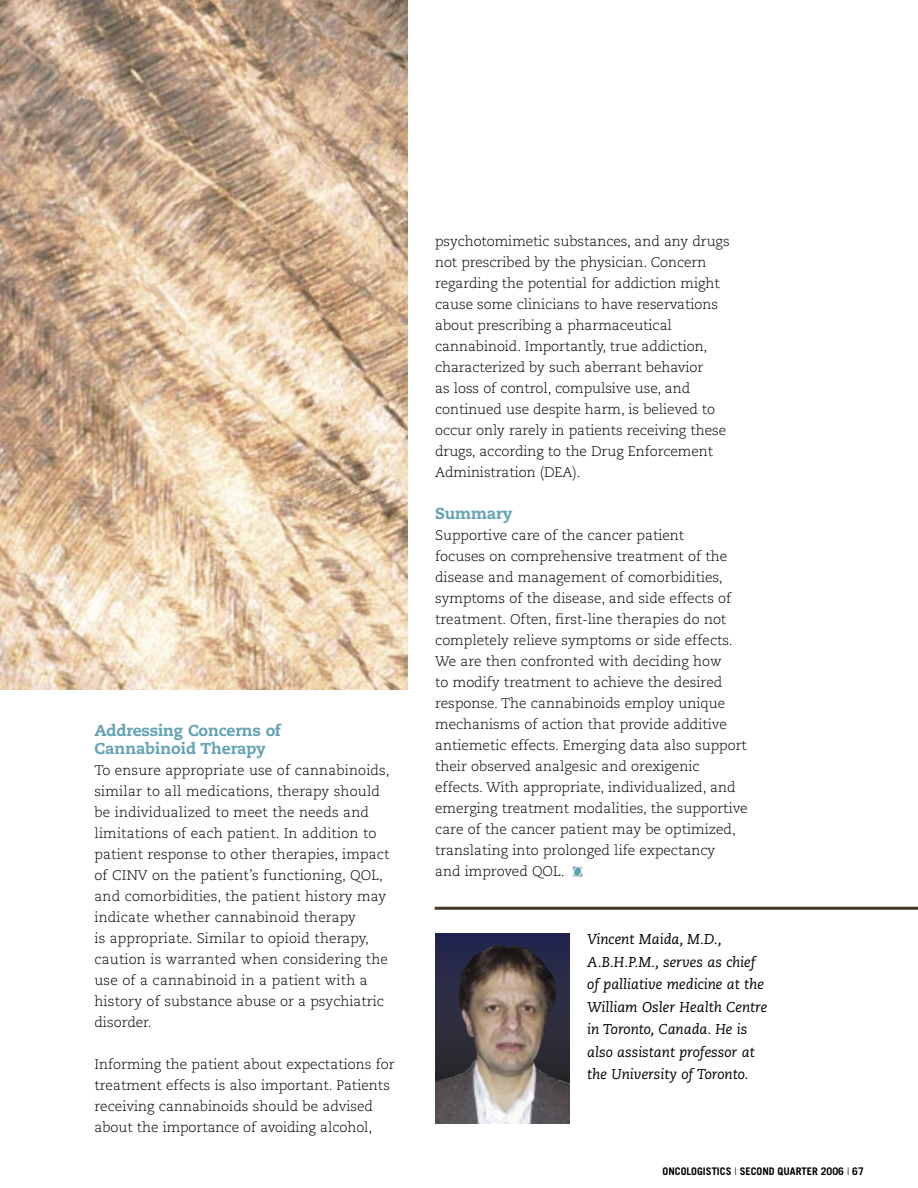
<style>
.page{position:relative;width:918px;height:1188px;background:#fff}
.page>*{position:absolute;margin:0;border:0;box-sizing:border-box;transform-origin:0 0}
.subhead{font:800 15.75px "Caecilia";letter-spacing:-.01em;color:#63a2b4}
.t1{font:italic 14.25px/22.5px "Caecilia";color:#000}
.t2{font:300 13.8px/21px "Caecilia";color:#000}
.t3{font:700 10.5px "Trade Gothic";color:#000}
.s1{font-weight:300}
</style>
<div class="page">
<hr style="left:435px;top:907px;width:483px;height:3px;background:#463824">
<img style="left:0;top:0;width:407px;height:690px">
<svg style="left:573px;top:867px;width:9px;height:10px"></svg>
<div style="left:436px;top:933px;width:134px;height:190px;background:#20244d"></div>
<img style="left:436px;top:945px;width:134px;height:178px">
<p class="subhead" style="left:94px;top:721px;width:188px">Addressing Concerns of</p>
<p class="subhead" style="left:94px;top:738px;width:173px">Cannabinoid Therapy</p>
<p class="t2" style="left:94px;top:760px;width:297px">To ensure appropriate use of cannabinoids, similar to all medications, therapy should be individualized to meet the needs and limitations of each patient. In addition to patient response to other therapies, impact of CINV on the patient’s functioning, QOL, and comorbidities, the patient history may indicate whether cannabinoid therapy<br>is appropriate. Similar to opioid therapy, caution is warranted when considering the use of a cannabinoid in a patient with a history of substance abuse or a psychiatric disorder.</p>
<p class="t2" style="left:94px;top:1054px;width:302px">Informing the patient about expectations for treatment effects is also important. Patients receiving cannabinoids should be advised about the importance of avoiding alcohol,</p>
<p class="t2" style="left:435px;top:232px;width:296px">psychotomimetic substances, and any drugs not prescribed by the physician. Concern regarding the potential for addiction might cause some clinicians to have reservations about prescribing a pharmaceutical cannabinoid. Importantly, true addiction, characterized by such aberrant behavior<br>as loss of control, compulsive use, and continued use despite harm, is believed to occur only rarely in patients receiving these drugs, according to the Drug Enforcement Administration (DEA).</p>
<p class="subhead" style="left:435px;top:504px;width:79px">Summary</p>
<p class="t2" style="left:435px;top:526px;width:314px">Supportive care of the cancer patient<br>focuses on comprehensive treatment of the disease and management of comorbidities, symptoms of the disease, and side effects of treatment. Often, first-line therapies do not completely relieve symptoms or side effects.<br>We are then confronted with deciding how<br>to modify treatment to achieve the desired response. The cannabinoids employ unique mechanisms of action that provide additive antiemetic effects. Emerging data also support their observed analgesic and orexigenic effects. With appropriate, individualized, and emerging treatment modalities, the supportive care of the cancer patient may be optimized, translating into prolonged life expectancy</p>
<p class="t2" style="left:435px;top:862px;width:131px">and improved QOL.</p>
<p class="t1" style="left:587px;top:928px;width:182px">Vincent Maida, M.D.,<br>A.B.H.P.M., serves as chief of palliative medicine at the<br>William Osler Health Centre in Toronto, Canada. He is also assistant professor at the University of Toronto.</p>
<p class="t3" style="left:663px;top:1164px;width:203px">ONCOLOGISTICS <span class="s1">|</span> SECOND QUARTER 2006 <span class="s1">|</span> 67</p>
</div>
